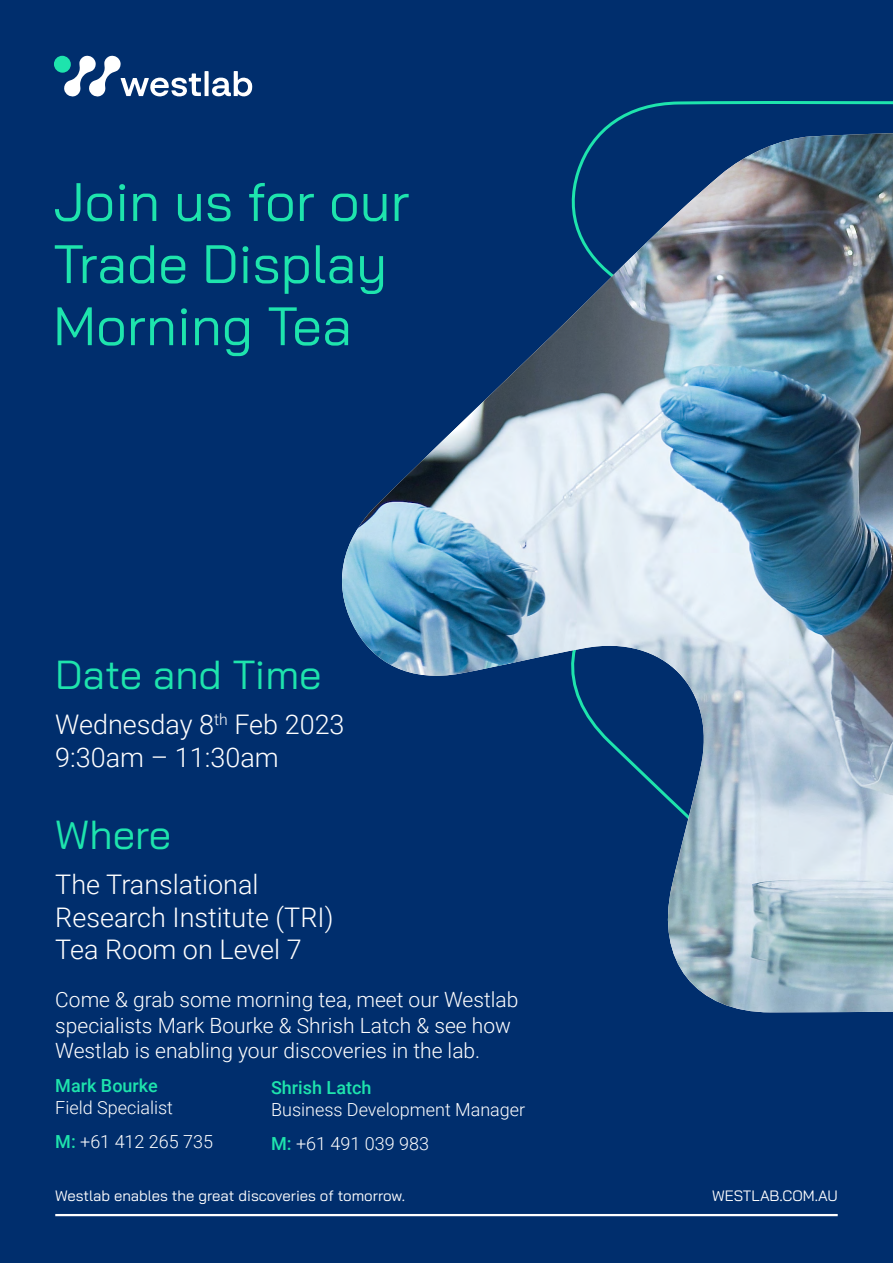
<style>
.page{position:relative;width:893px;height:1263px;background:#002e6d}
.page>*{position:absolute;margin:0;border:0;box-sizing:border-box;transform-origin:0 0}
.t1{font:54px/62.1px "Bai Jamjuree";color:#1ee4ad}
.t2{font:40.5px "Bai Jamjuree";color:#1ee4ad}
.t3{font:300 27px/32.4px "Roboto";color:#fff}
.t4{font:300 21px/25.2px "Roboto";color:#fff}
.t5{font:300 18px/34.3px "Roboto";color:#fff}
.t6{font:500 18px "Roboto";color:#1ee4ad}
.t7{font:15px "Bai Jamjuree";color:#fff}
.s1{font-weight:500;color:#1ee4ad}
</style>
<div class="page">
<img style="left:342px;top:133px;width:551px;height:879px">
<svg style="left:64px;top:55px;width:188px;height:42px"></svg>
<div style="left:54px;top:56px;width:17px;height:17px;background:#1ee4ad;border-radius:50%"></div>
<hr style="left:55px;top:1214px;width:783px;height:2px;background:#fff">
<h1 class="t1" style="left:53px;top:170px;width:358px">Join us for our<br>Trade Display<br>Morning Tea</h1>
<h2 class="t2" style="left:55px;top:640px;width:268px">Date and Time</h2>
<p class="t3" style="left:55px;top:707px;width:291px">Wednesday 8<sup>th</sup> Feb 2023<br>9:30am – 11:30am</p>
<h2 class="t2" style="left:55px;top:800px;width:117px">Where</h2>
<p class="t3" style="left:55px;top:867px;width:280px">The Translational<br>Research Institute (TRI)<br>Tea Room on Level 7</p>
<p class="t4" style="left:55px;top:986px;width:465px">Come &amp; grab some morning tea, meet our Westlab specialists Mark Bourke &amp; Shrish Latch &amp; see how<br>Westlab is enabling your discoveries in the lab.</p>
<p class="t6" style="left:55px;top:1073px;width:104px">Mark Bourke</p>
<p class="t5" style="left:55px;top:1089px;width:159px">Field Specialist<br><span class="s1">M:</span> +61 412 265 735</p>
<p class="t6" style="left:271px;top:1075px;width:102px">Shrish Latch</p>
<p class="t5" style="left:271px;top:1091px;width:256px">Business Development Manager<br><span class="s1">M:</span> +61 491 039 983</p>
<p class="t7" style="left:55px;top:1183px;width:351px">Westlab enables the great discoveries of tomorrow.</p>
<p class="t7" style="left:712px;top:1183px;width:127px">WESTLAB.COM.AU</p>
</div>
